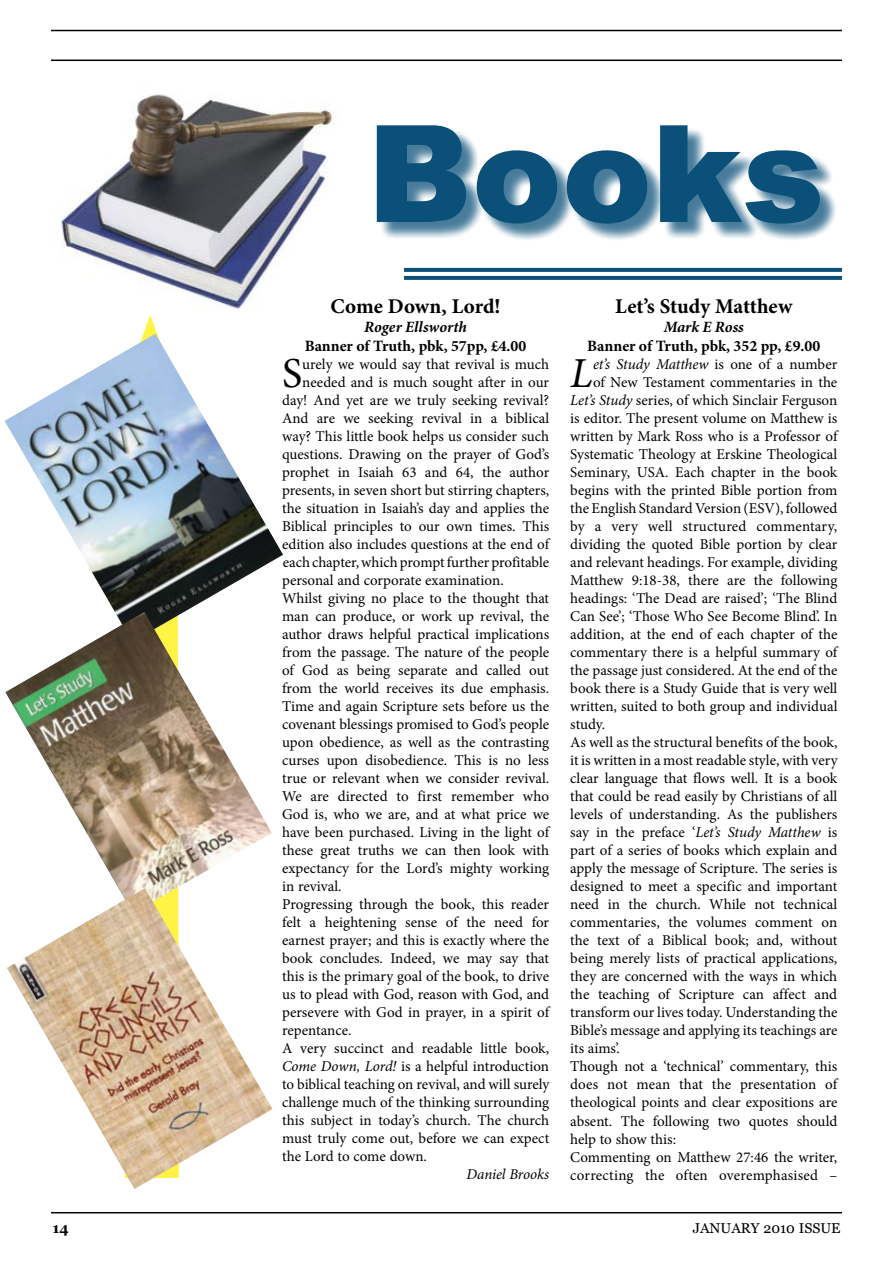
<style>
.page{position:relative;width:893px;height:1263px;background:#fff}
.page>*{position:absolute;margin:0;border:0;box-sizing:border-box;transform-origin:0 0}
.t1{font:900 135px "Arial";color:#0a5079}
.t2{font:42.75px "Minion Pro";color:#000}
.t3{font:italic 42.75px "Minion Pro";color:#000}
.t4{font:700 21px "Minion Pro";color:#000}
.t5{font:700 15.75px "Minion Pro";color:#000}
.t6{font:italic 700 15.75px "Minion Pro";color:#000}
.t7{font:15px "Minion Pro";color:#000}
.t8{font:italic 15px "Minion Pro";letter-spacing:-.01em;color:#000}
.t9{font:14.25px "Georgia";color:#000}
.t10{font:700 14.25px "Georgia";color:#000}
.s1{font-style:italic}
.s2{font-style:normal}
</style>
<div class="page">
<hr style="left:51px;top:60px;width:791px;height:1px;background:#000">
<hr style="left:51px;top:30px;width:791px;height:1px;background:#000">
<div style="left:379px;top:128px;width:459px;height:114px;background:#0a5079;opacity:.75"></div>
<svg style="left:404px;top:268px;width:438px;height:4px;background:#0f547c"></svg>
<svg style="left:404px;top:276px;width:438px;height:4px;background:#0f537b"></svg>
<svg style="left:143px;top:315px;width:15px;height:19px"></svg>
<img style="left:61px;top:94px;width:272px;height:215px">
<hr style="left:51px;top:1212px;width:791px;height:1px;background:#000">
<img style="left:5px;top:334px;width:278px;height:278px">
<img style="left:5px;top:612px;width:267px;height:276px">
<img style="left:7px;top:888px;width:266px;height:301px">
<h1 class="t1" style="left:367px;top:73px;width:459px">Books</h1>
<h3 class="t4" style="left:331px;top:291px;width:171px">Come Down, Lord!</h3>
<p class="t6" style="left:364px;top:316px;width:104px">Roger Ellsworth</p>
<p class="t5" style="left:305px;top:335px;width:223px">Banner of Truth, pbk, 57pp, £4.00</p>
<h2 class="t2" style="left:282px;top:344px;width:22px">S</h2>
<p class="t7" style="left:302px;top:354px;width:248px">urely we would say that revival is much</p>
<p class="t7" style="left:302px;top:372px;width:248px">needed and is much sought after in our</p>
<p class="t7" style="left:282px;top:390px;width:269px">day! And yet are we truly seeking revival?</p>
<p class="t7" style="left:282px;top:408px;width:269px">And are we seeking revival in a biblical</p>
<p class="t7" style="left:282px;top:426px;width:269px">way? This little book helps us consider such</p>
<p class="t7" style="left:282px;top:444px;width:269px">questions. Drawing on the prayer of God’s</p>
<p class="t7" style="left:282px;top:462px;width:269px">prophet in Isaiah 63 and 64, the author</p>
<p class="t7" style="left:282px;top:480px;width:269px">presents, in seven short but stirring chapters,</p>
<p class="t7" style="left:282px;top:498px;width:269px">the situation in Isaiah’s day and applies the</p>
<p class="t7" style="left:282px;top:516px;width:269px">Biblical principles to our own times. This</p>
<p class="t7" style="left:282px;top:534px;width:269px">edition also includes questions at the end of</p>
<p class="t7" style="left:283px;top:552px;width:268px">each chapter, which prompt further profitable</p>
<p class="t7" style="left:282px;top:570px;width:223px">personal and corporate examination.</p>
<p class="t7" style="left:282px;top:588px;width:269px">Whilst giving no place to the thought that</p>
<p class="t7" style="left:282px;top:606px;width:269px">man can produce, or work up revival, the</p>
<p class="t7" style="left:282px;top:624px;width:269px">author draws helpful practical implications</p>
<p class="t7" style="left:282px;top:642px;width:269px">from the passage. The nature of the people</p>
<p class="t7" style="left:282px;top:660px;width:269px">of God as being separate and called out</p>
<p class="t7" style="left:282px;top:678px;width:269px">from the world receives its due emphasis.</p>
<p class="t7" style="left:282px;top:696px;width:269px">Time and again Scripture sets before us the</p>
<p class="t7" style="left:282px;top:714px;width:269px">covenant blessings promised to God’s people</p>
<p class="t7" style="left:282px;top:732px;width:269px">upon obedience, as well as the contrasting</p>
<p class="t7" style="left:282px;top:750px;width:269px">curses upon disobedience. This is no less</p>
<p class="t7" style="left:282px;top:768px;width:269px">true or relevant when we consider revival.</p>
<p class="t7" style="left:282px;top:786px;width:269px">We are directed to first remember who</p>
<p class="t7" style="left:282px;top:804px;width:269px">God is, who we are, and at what price we</p>
<p class="t7" style="left:282px;top:822px;width:269px">have been purchased. Living in the light of</p>
<p class="t7" style="left:282px;top:840px;width:269px">these great truths we can then look with</p>
<p class="t7" style="left:282px;top:858px;width:269px">expectancy for the Lord’s mighty working</p>
<p class="t7" style="left:282px;top:876px;width:61px">in revival.</p>
<p class="t7" style="left:282px;top:894px;width:269px">Progressing through the book, this reader</p>
<p class="t7" style="left:282px;top:912px;width:269px">felt a heightening sense of the need for</p>
<p class="t7" style="left:282px;top:930px;width:269px">earnest prayer; and this is exactly where the</p>
<p class="t7" style="left:282px;top:948px;width:269px">book concludes. Indeed, we may say that</p>
<p class="t7" style="left:282px;top:966px;width:269px">this is the primary goal of the book, to drive</p>
<p class="t7" style="left:282px;top:984px;width:269px">us to plead with God, reason with God, and</p>
<p class="t7" style="left:282px;top:1002px;width:269px">persevere with God in prayer, in a spirit of</p>
<p class="t7" style="left:282px;top:1020px;width:71px">repentance.</p>
<p class="t7" style="left:282px;top:1038px;width:269px">A very succinct and readable little book,</p>
<p class="t7" style="left:282px;top:1056px;width:269px"><span class="s1">Come Down, Lord!</span> is a helpful introduction</p>
<p class="t7" style="left:282px;top:1074px;width:269px">to biblical teaching on revival, and will surely</p>
<p class="t7" style="left:282px;top:1092px;width:269px">challenge much of the thinking surrounding</p>
<p class="t7" style="left:282px;top:1110px;width:269px">this subject in today’s church. The church</p>
<p class="t7" style="left:282px;top:1128px;width:269px">must truly come out, before we can expect</p>
<p class="t7" style="left:282px;top:1146px;width:146px">the Lord to come down.</p>
<p class="t8" style="left:466px;top:1164px;width:84px">Daniel Brooks</p>
<h3 class="t4" style="left:615px;top:291px;width:179px">Let’s Study Matthew</h3>
<p class="t6" style="left:664px;top:316px;width:82px">Mark E Ross</p>
<p class="t5" style="left:587px;top:335px;width:234px">Banner of Truth, pbk, 352 pp, £9.00</p>
<h2 class="t3" style="left:570px;top:344px;width:24px">L</h2>
<p class="t8" style="left:593px;top:354px;width:246px">et’s Study Matthew <span class="s2">is one of a number</span></p>
<p class="t7" style="left:593px;top:372px;width:246px">of New Testament commentaries in the</p>
<p class="t7" style="left:570px;top:390px;width:269px"><span class="s1">Let’s Study</span> series, of which Sinclair Ferguson</p>
<p class="t7" style="left:570px;top:408px;width:269px">is editor. The present volume on Matthew is</p>
<p class="t7" style="left:570px;top:426px;width:269px">written by Mark Ross who is a Professor of</p>
<p class="t7" style="left:570px;top:444px;width:269px">Systematic Theology at Erskine Theological</p>
<p class="t7" style="left:570px;top:462px;width:269px">Seminary, USA. Each chapter in the book</p>
<p class="t7" style="left:570px;top:480px;width:269px">begins with the printed Bible portion from</p>
<p class="t7" style="left:570px;top:498px;width:269px">the English Standard Version (ESV), followed</p>
<p class="t7" style="left:570px;top:516px;width:268px">by a very well structured commentary,</p>
<p class="t7" style="left:570px;top:534px;width:269px">dividing the quoted Bible portion by clear</p>
<p class="t7" style="left:570px;top:552px;width:269px">and relevant headings. For example, dividing</p>
<p class="t7" style="left:570px;top:570px;width:269px">Matthew 9:18-38, there are the following</p>
<p class="t7" style="left:570px;top:588px;width:269px">headings: ‘The Dead are raised’; ‘The Blind</p>
<p class="t7" style="left:570px;top:606px;width:269px">Can See’; ‘Those Who See Become Blind’. In</p>
<p class="t7" style="left:570px;top:624px;width:269px">addition, at the end of each chapter of the</p>
<p class="t7" style="left:570px;top:642px;width:269px">commentary there is a helpful summary of</p>
<p class="t7" style="left:570px;top:660px;width:269px">the passage just considered. At the end of the</p>
<p class="t7" style="left:570px;top:678px;width:269px">book there is a Study Guide that is very well</p>
<p class="t7" style="left:570px;top:696px;width:269px">written, suited to both group and individual</p>
<p class="t7" style="left:570px;top:714px;width:36px">study.</p>
<p class="t7" style="left:570px;top:732px;width:269px">As well as the structural benefits of the book,</p>
<p class="t7" style="left:570px;top:750px;width:269px">it is written in a most readable style, with very</p>
<p class="t7" style="left:570px;top:768px;width:269px">clear language that flows well. It is a book</p>
<p class="t7" style="left:570px;top:786px;width:269px">that could be read easily by Christians of all</p>
<p class="t7" style="left:570px;top:804px;width:269px">levels of understanding. As the publishers</p>
<p class="t7" style="left:570px;top:822px;width:268px">say in the preface ‘<span class="s1">Let’s Study Matthew</span> is</p>
<p class="t7" style="left:570px;top:840px;width:269px">part of a series of books which explain and</p>
<p class="t7" style="left:570px;top:858px;width:269px">apply the message of Scripture. The series is</p>
<p class="t7" style="left:570px;top:876px;width:269px">designed to meet a specific and important</p>
<p class="t7" style="left:570px;top:894px;width:269px">need in the church. While not technical</p>
<p class="t7" style="left:570px;top:912px;width:268px">commentaries, the volumes comment on</p>
<p class="t7" style="left:570px;top:930px;width:269px">the text of a Biblical book; and, without</p>
<p class="t7" style="left:570px;top:948px;width:269px">being merely lists of practical applications,</p>
<p class="t7" style="left:570px;top:966px;width:269px">they are concerned with the ways in which</p>
<p class="t7" style="left:570px;top:984px;width:268px">the teaching of Scripture can affect and</p>
<p class="t7" style="left:570px;top:1002px;width:269px">transform our lives today. Understanding the</p>
<p class="t7" style="left:570px;top:1020px;width:269px">Bible’s message and applying its teachings are</p>
<p class="t7" style="left:570px;top:1038px;width:51px">its aims’.</p>
<p class="t7" style="left:570px;top:1056px;width:269px">Though not a ‘technical’ commentary, this</p>
<p class="t7" style="left:570px;top:1075px;width:268px">does not mean that the presentation of</p>
<p class="t7" style="left:570px;top:1093px;width:269px">theological points and clear expositions are</p>
<p class="t7" style="left:570px;top:1111px;width:269px">absent. The following two quotes should</p>
<p class="t7" style="left:570px;top:1129px;width:107px">help to show this:</p>
<p class="t7" style="left:570px;top:1147px;width:269px">Commenting on Matthew 27:46 the writer,</p>
<p class="t7" style="left:570px;top:1165px;width:269px">correcting the often overemphasised –</p>
<p class="t10" style="left:53px;top:1220px;width:18px">14</p>
<p class="t9" style="left:693px;top:1220px;width:149px">JANUARY 2010 ISSUE</p>
</div>
